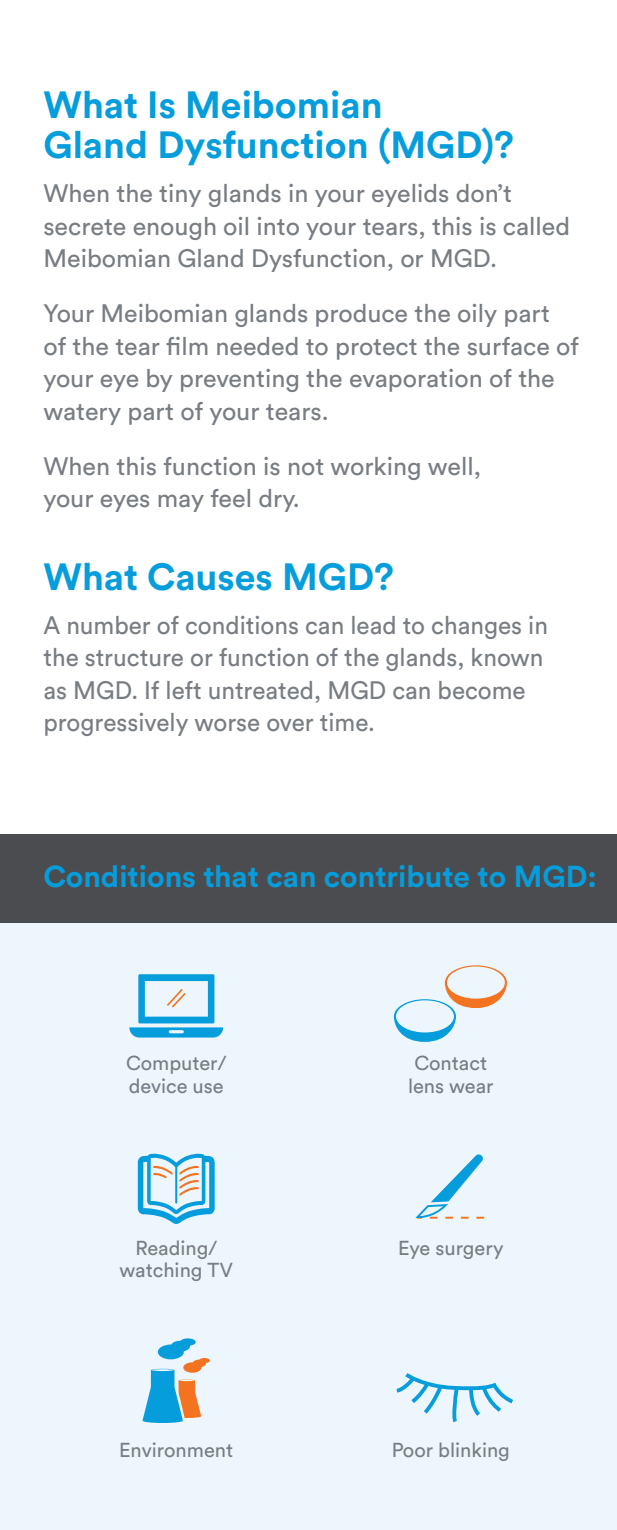
<style>
.page{position:relative;width:617px;height:1530px;background:#fff}
.page>*{position:absolute;margin:0;border:0;box-sizing:border-box;transform-origin:0 0}
.t1{font:700 37.5px/40px "Circular Std";color:#069ddc}
.t2{font:700 30px "Circular Std";color:#069ddc}
.t3{font:25px/32.5px "Circular Std";color:#787d83}
.t4{font:20px/22.5px "Circular Std";color:#787d83;text-align:center}
</style>
<div class="page">
<div style="left:0;top:834px;width:616px;height:695px;background:#edf6fc"></div>
<div style="left:0;top:834px;width:616px;height:88px;background:#4b4c4f"></div>
<svg style="left:394px;top:965px;width:112px;height:76px"></svg>
<svg style="left:138px;top:1153px;width:76px;height:70px"></svg>
<svg style="left:415px;top:1154px;width:69px;height:65px"></svg>
<svg style="left:129px;top:974px;width:94px;height:63px"></svg>
<svg style="left:142px;top:1338px;width:68px;height:84px"></svg>
<svg style="left:396px;top:1373px;width:104px;height:49px"></svg>
<img style="left:500px;top:1390px;width:13px;height:20px">
<p class="t1" style="left:43px;top:84px;width:472px">What Is Meibomian<br>Gland Dysfunction (MGD)?</p>
<p class="t3" style="left:43px;top:177px;width:528px">When the tiny glands in your eyelids don’t secrete enough oil into your tears, this is called<br>Meibomian Gland Dysfunction, or MGD.</p>
<p class="t3" style="left:43px;top:297px;width:537px">Your Meibomian glands produce the oily part of the tear film needed to protect the surface of your eye by preventing the evaporation of the watery part of your tears.</p>
<p class="t3" style="left:43px;top:449px;width:439px">When this function is not working well, your eyes may feel dry.</p>
<p class="t1" style="left:43px;top:556px;width:352px">What Causes MGD?</p>
<p class="t3" style="left:43px;top:608px;width:506px">A number of conditions can lead to changes in the structure or function of the glands, known as MGD. If left untreated, MGD can become progressively worse over time.</p>
<p class="t2" style="left:43px;top:856px;width:554px">Conditions that can contribute to MGD:</p>
<p class="t4" style="left:126px;top:1051px;width:102px;text-align:left">Computer/ device use</p>
<p class="t4" style="left:119px;top:1236px;width:115px">Reading/ watching TV</p>
<p class="t4" style="left:408px;top:1051px;width:87px">Contact lens wear</p>
<p class="t4" style="left:398px;top:1236px;width:107px">Eye surgery</p>
<p class="t4" style="left:119px;top:1438px;width:115px">Environment</p>
<p class="t4" style="left:391px;top:1438px;width:119px">Poor blinking</p>
</div>
